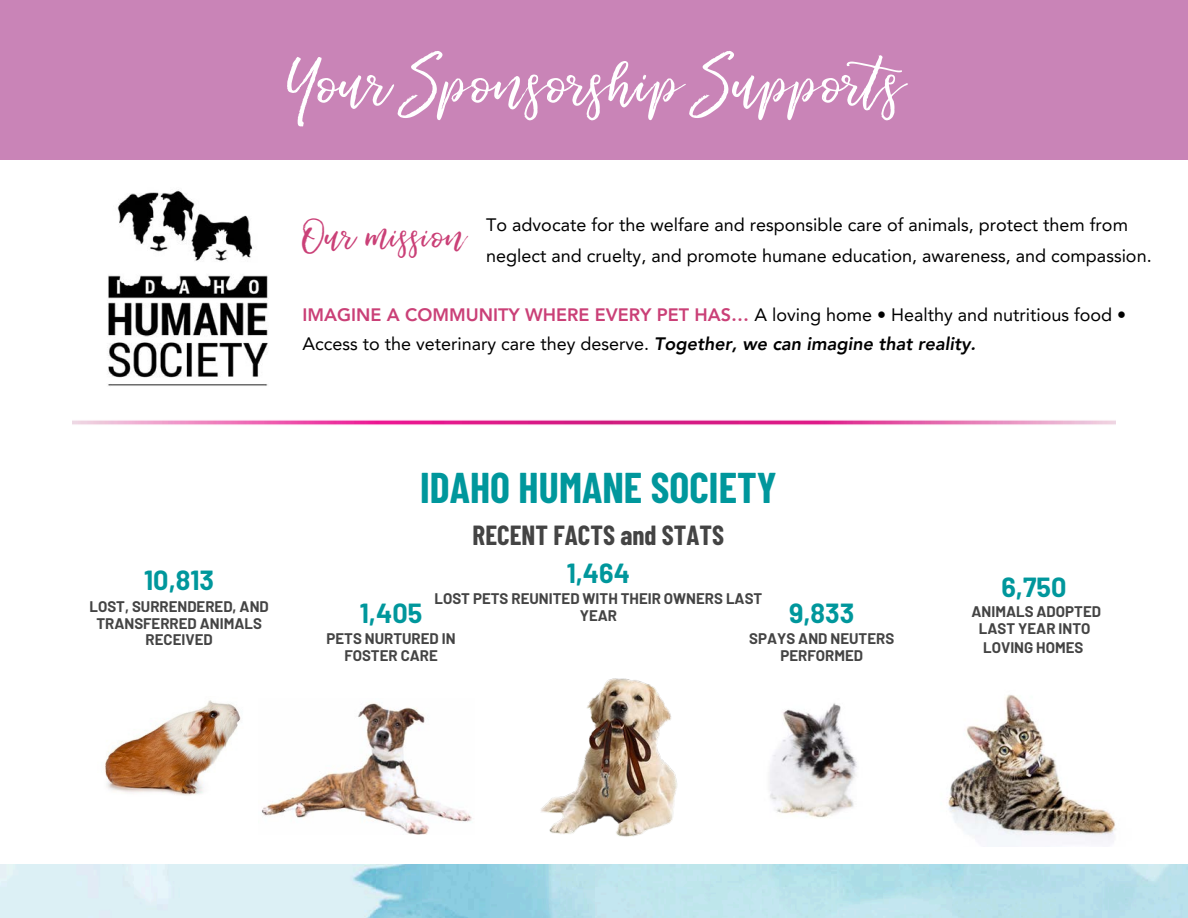
<style>
.page{position:relative;width:1188px;height:918px;background:#fff}
.page>*{position:absolute;margin:0;border:0;box-sizing:border-box;transform-origin:0 0}
.t1{font:60px "Loveline";color:#fff}
.t2{font:700 42px "Barlow Condensed";color:#00979c}
.t3{font:36px "Loveline";color:#ca4077}
.t4{font:700 27px "Barlow";color:#00979c}
.t5{font:700 27px "Barlow Condensed";color:#444}
.t6{font:18px/30.3px "Avenir LT Pro";color:#000}
.t7{font:700 15px/16.8px "Barlow";color:#444;text-align:center}
.s1{font-weight:800;color:#ca4077}
.s2{font-weight:800;font-style:italic}
</style>
<div class="page">
<div style="left:0;top:0;width:1188px;height:160px;background:#c984b7"></div>
<img style="left:108px;top:190px;width:161px;height:196px">
<img style="left:72px;top:420px;width:1044px;height:5px">
<img style="left:0;top:865px;width:1188px;height:53px">
<img style="left:769px;top:703px;width:88px;height:115px">
<img style="left:261px;top:703px;width:211px;height:132px">
<img style="left:105px;top:700px;width:136px;height:96px">
<img style="left:541px;top:678px;width:136px;height:159px">
<img style="left:948px;top:695px;width:168px;height:152px">
<p class="t1" style="left:288px;top:46px;width:634px">Your Sponsorship Supports</p>
<p class="t3" style="left:302px;top:214px;width:165px">Our mission</p>
<p class="t6" style="left:486px;top:212px;width:667px">To advocate for the welfare and responsible care of animals, protect them from neglect and cruelty, and promote humane education, awareness, and compassion.</p>
<h5 class="t6" style="left:302px;top:301px;width:825px;line-height:29.2px"><span class="s1">IMAGINE A COMMUNITY WHERE EVERY PET HAS…</span> A loving home • Healthy and nutritious food •<br>Access to the veterinary care they deserve. <span class="s2">Together, we can imagine that reality.</span></h5>
<h5 class="t2" style="left:420px;top:461px;width:358px">IDAHO HUMANE SOCIETY</h5>
<p class="t5" style="left:473px;top:518px;width:253px">RECENT FACTS and STATS</p>
<p class="t4" style="left:567px;top:556px;width:65px">1,464</p>
<p class="t7" style="left:434px;top:590px;width:329px">LOST PETS REUNITED WITH THEIR OWNERS LAST<br>YEAR</p>
<p class="t4" style="left:144px;top:563px;width:72px">10,813</p>
<p class="t7" style="left:90px;top:597px;width:181px">LOST, SURRENDERED, AND<br>TRANSFERRED ANIMALS<br>RECEIVED</p>
<h3 class="t4" style="left:360px;top:596px;width:64px">1,405</h3>
<h5 class="t4" style="left:789px;top:596px;width:67px">9,833</h5>
<h5 class="t7" style="left:749px;top:630px;width:147px">SPAYS AND NEUTERS<br>PERFORMED</h5>
<h3 class="t7" style="left:327px;top:630px;width:131px">PETS NURTURED IN<br>FOSTER CARE</h3>
<h5 class="t4" style="left:1001px;top:570px;width:66px">6,750</h5>
<p class="t7" style="left:971px;top:603px;width:131px">ANIMALS ADOPTED<br>LAST YEAR INTO</p>
<p class="t7" style="left:983px;top:639px;width:102px">LOVING HOMES</p>
</div>
